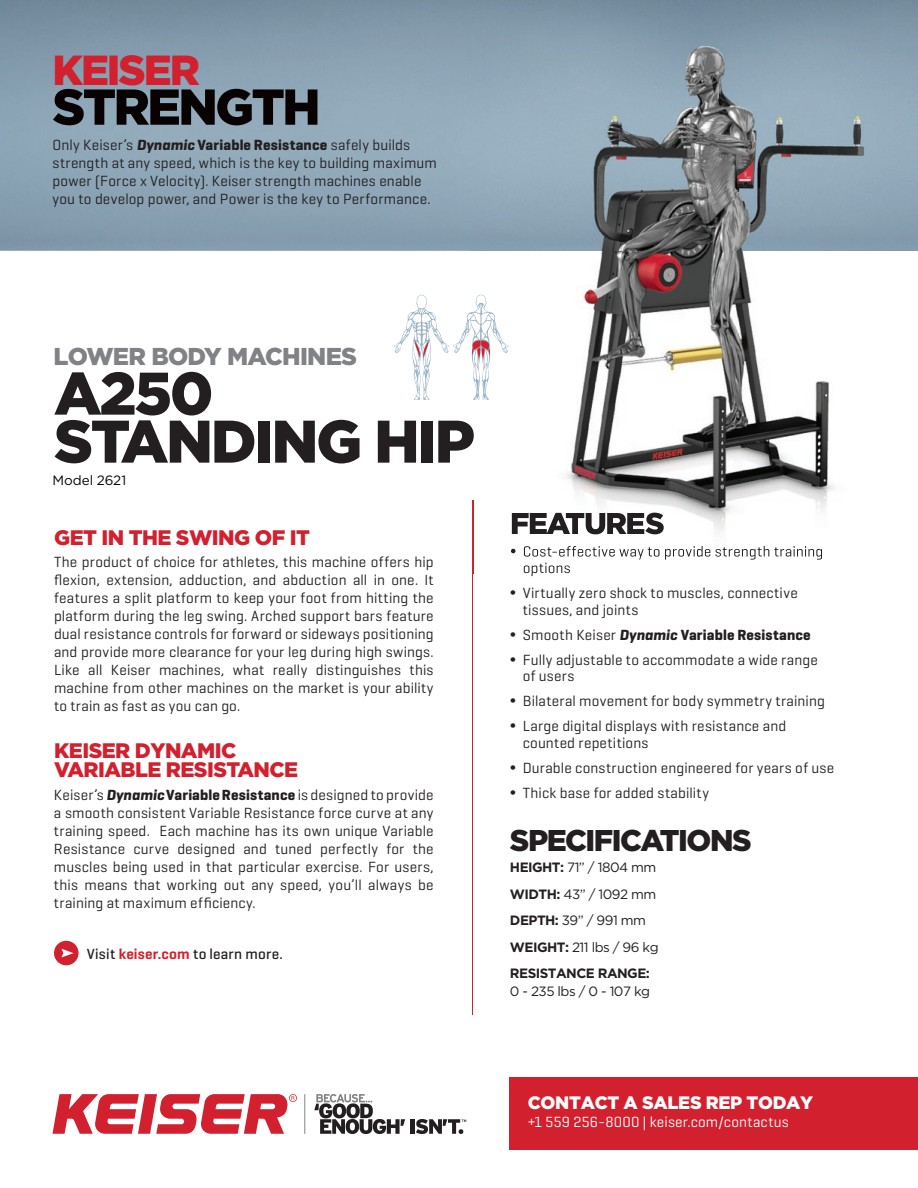
<style>
.page{position:relative;width:918px;height:1188px;background:#fff}
.page>*{position:absolute;margin:0;border:0;box-sizing:border-box;transform-origin:0 0}
.t1{font:900 60px/48px "Gotham";letter-spacing:-.04em;color:#231f20}
.t2{font:900 50.4px "Gotham";letter-spacing:-.05em;color:#080302}
.t3{font:900 42px "Gotham";letter-spacing:-.05em;color:#d2202e}
.t4{font:900 30px "Gotham";letter-spacing:-.05em;color:#231f20}
.t5{font:900 24.45px "Gotham";letter-spacing:-.03em;color:#808285}
.t6{font:900 21px/19.5px "Gotham";letter-spacing:-.025em;color:#d2202e}
.t7{font:900 18px "Gotham";letter-spacing:-.015em;color:#fff}
.t8{font:15px/18px "Geogrotesque";letter-spacing:.01em;color:#231f20}
.t9{font:700 15px "Geogrotesque";letter-spacing:.005em;color:#231f20}
.t10{font:15px "Geogrotesque";letter-spacing:.02em;color:#fff}
.t11{font:500 15px "Geogrotesque";letter-spacing:.015em;color:#231f20}
.t12{font:700 13.5px/26.5px "Gotham";letter-spacing:-.04em;color:#231f20}
.t13{font:13.5px "Gotham";letter-spacing:-.04em;color:#231f20}
.t14{font:13.5px "Gotham";letter-spacing:-.005em;color:#080302}
.s1{font-weight:700;font-style:italic}
.s2{font-weight:700}
.s3{font-family:"Interstate"}
.s4{font-family:"Interstate";font-weight:400}
.s5{font-weight:400}
.s6{font-style:italic}
.s7{font-weight:600;color:#d2202e}
</style>
<div class="page">
<div style="left:510px;top:1078px;width:408px;height:72px;background:#d2202e"></div>
<svg style="left:53px;top:1094px;width:244px;height:40px"></svg>
<svg style="left:314px;top:1094px;width:91px;height:40px"></svg>
<hr style="left:411px;top:1119px;width:4px;height:15px;background:#231f20">
<hr style="left:304px;top:1094px;width:1px;height:40px;background:#808285">
<svg style="left:416px;top:1119px;width:50px;height:15px"></svg>
<div style="left:54px;top:941px;width:25px;height:24px;background:#d2202e;border-radius:50%"></div>
<svg style="left:61px;top:949px;width:13px;height:8px"></svg>
<hr style="left:473px;top:501px;width:1px;height:514px;background:#d2202e">
<img style="left:469px;top:42px;width:449px;height:531px">
<img style="left:512px;top:513px;width:152px;height:21px">
<svg style="left:511px;top:549px;width:4px;height:4px"></svg>
<img style="left:524px;top:546px;width:299px;height:14px">
<img style="left:524px;top:563px;width:47px;height:10px">
<img style="left:469px;top:420px;width:5px;height:44px">
<img style="left:473px;top:501px;width:1px;height:72px">
<svg style="left:394px;top:295px;width:115px;height:105px"></svg>
<h3 class="t3" style="left:53px;top:46px;width:149px">KEISER</h3>
<h2 class="t2" style="left:53px;top:78px;width:270px">STRENGTH</h2>
<p class="t8" style="left:53px;top:136px;width:386px">Only Keiser’s <span class="s1">Dynamic</span> <span class="s2">Variable Resistance</span> safely builds strength at any speed, which is the key to building maximum power (Force x Velocity). Keiser strength machines enable you to develop power, and Power is the key to Performance.</p>
<h3 class="t5" style="left:54px;top:342px;width:305px">LOWER BODY MACHINES</h3>
<h1 class="t1" style="left:54px;top:368px;width:422px">A250<br>STANDING HIP</h1>
<p class="t14" style="left:53px;top:473px;width:75px">Model 2621</p>
<h3 class="t6" style="left:54px;top:527px;width:257px">GET IN THE SWING OF IT</h3>
<p class="t8" style="left:54px;top:553px;width:381px;text-align:justify">The product of choice for athletes, this machine offers hip flexion, extension, adduction, and abduction all in one. It features a split platform to keep your foot from hitting the platform during the leg swing. Arched support bars feature dual resistance controls for forward or sideways positioning and provide more clearance for your leg during high swings.<br>Like all Keiser machines, what really distinguishes this machine from other machines on the market is your ability to train as fast as you can go.</p>
<h3 class="t6" style="left:54px;top:740px;width:246px">KEISER DYNAMIC<br>VARIABLE RESISTANCE</h3>
<p class="t8" style="left:523px;top:584px;width:277px;line-height:16.5px;text-indent:-13px"><span class="s3">•</span> Virtually zero shock to muscles, connective tissues, and joints</p>
<p class="t9" style="left:510px;top:625px;width:302px"><span class="s4">•</span> <span class="s5">Smooth Keiser</span> <span class="s6">Dynamic</span> Variable Resistance</p>
<p class="t8" style="left:523px;top:651px;width:297px;line-height:16.5px;text-indent:-13px"><span class="s3">•</span> Fully adjustable to accommodate a wide range of users</p>
<p class="t8" style="left:510px;top:691px;width:316px"><span class="s3">•</span> Bilateral movement for body symmetry training</p>
<p class="t8" style="left:523px;top:717px;width:265px;line-height:16.5px;text-indent:-13px"><span class="s3">•</span> Large digital displays with resistance and counted repetitions</p>
<p class="t8" style="left:510px;top:758px;width:326px"><span class="s3">•</span> Durable construction engineered for years of use</p>
<p class="t8" style="left:54px;top:786px;width:381px">Keiser’s <span class="s1">Dynamic</span> <span class="s2">Variable Resistance</span> is designed to provide</p>
<p class="t8" style="left:510px;top:783px;width:201px"><span class="s3">•</span> Thick base for added stability</p>
<p class="t8" style="left:54px;top:804px;width:381px;text-align:justify">a smooth consistent Variable Resistance force curve at any training speed. Each machine has its own unique Variable Resistance curve designed and tuned perfectly for the muscles being used in that particular exercise. For users, this means that working out any speed, you’ll always be training at maximum efficiency.</p>
<h3 class="t4" style="left:510px;top:823px;width:243px">SPECIFICATIONS</h3>
<p class="t12" style="left:510px;top:854px;width:150px">HEIGHT: <span class="s5">71” / 1804 mm<br></span>WIDTH: <span class="s5">43” / 1092 mm<br></span>DEPTH: <span class="s5">39” / 991 mm<br></span>WEIGHT: <span class="s5">211 lbs / 96 kg<br></span>RESISTANCE RANGE:</p>
<p class="t13" style="left:510px;top:984px;width:142px">0 - 235 lbs / 0 - 107 kg</p>
<p class="t11" style="left:87px;top:944px;width:198px">Visit <span class="s7">keiser.com</span> to learn more.</p>
<p class="t7" style="left:528px;top:1093px;width:287px">CONTACT A SALES REP TODAY</p>
<p class="t10" style="left:528px;top:1113px;width:263px">+1 559 256-8000 | keiser.com/contactus</p>
</div>
